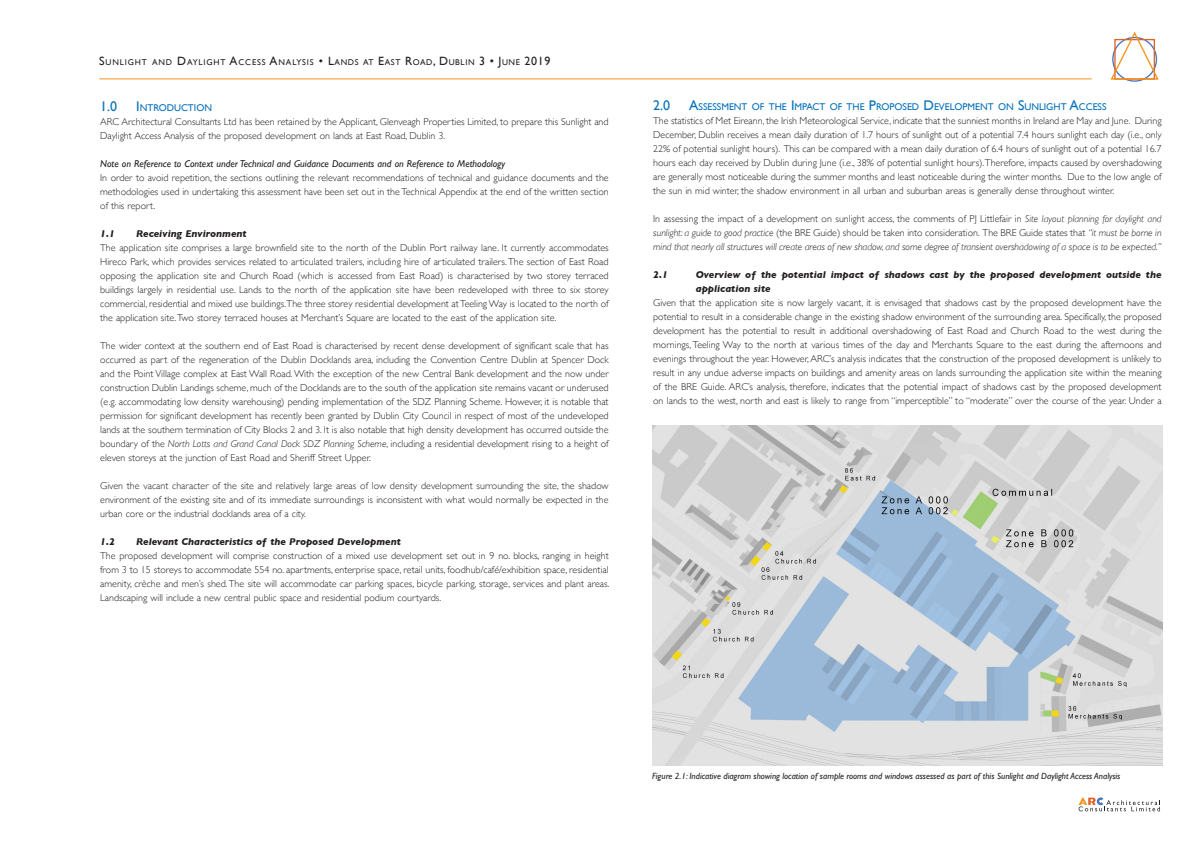
<style>
.page{position:relative;width:1191px;height:842px;background:#fff}
.page>*{position:absolute;margin:0;border:0;box-sizing:border-box;transform-origin:0 0}
.t1{font:300 10px/14px "Gill Sans";color:#231f20;text-align:justify}
.t2{font:italic 300 10px/14px "Gill Sans";color:#231f20;text-align:justify}
.t3{font:italic 700 10px/14px "Gill Sans";color:#231f20}
.t4{font:italic 10px "Gill Sans";color:#231f20}
.t5{font:9.8px "Gill Sans";color:#0671ba}
.t6{font:italic 9px "Gill Sans";color:#231f20}
.t7{font:8.4px "Gill Sans";letter-spacing:.105em;color:#231f20}
.s1{font-size:12px}
.s2{font-size:14px}
.s3{font-style:italic}
.s4{font-style:normal}
</style>
<div class="page">
<svg style="left:1078px;top:797px;width:82px;height:14px"></svg>
<svg style="left:1110px;top:31px;width:49px;height:50px"></svg>
<hr style="left:99px;top:78px;width:992px;height:1px;background:#f7931d">
<img style="left:652px;top:425px;width:510px;height:340px">
<p class="t7" style="left:99px;top:57px;width:452px"><span class="s1">S</span>UNLIGHT AND <span class="s1">D</span>AYLIGHT <span class="s1">A</span>CCESS <span class="s1">A</span>NALYSIS <span class="s1">• L</span>ANDS AT <span class="s1">E</span>AST <span class="s1">R</span>OAD<span class="s1">, D</span>UBLIN <span class="s1">3 • J</span>UNE <span class="s1">2019</span></p>
<p class="t5" style="left:100px;top:102px;width:113px"><span class="s2">1.0 I</span> NTRODUCTION</p>
<p class="t1" style="left:100px;top:114px;width:510px">ARC Architectural Consultants Ltd has been retained by the Applicant, Glenveagh Properties Limited, to prepare this Sunlight and<br>Daylight Access Analysis of the proposed development on lands at East Road, Dublin 3.</p>
<p class="t4" style="left:100px;top:158px;width:406px">Note on Reference to Context under Technical and Guidance Documents and on Reference to Methodology</p>
<p class="t1" style="left:100px;top:170px;width:510px">In order to avoid repetition, the sections outlining the relevant recommendations of technical and guidance documents and the methodologies used in undertaking this assessment have been set out in the Technical Appendix at the end of the written section of this report.</p>
<p class="t3" style="left:100px;top:226px;width:16px">1.1</p>
<p class="t3" style="left:136px;top:226px;width:112px">Receiving Environment</p>
<p class="t1" style="left:100px;top:240px;width:510px">The application site comprises a large brownfield site to the north of the Dublin Port railway lane. It currently accommodates Hireco Park, which provides services related to articulated trailers, including hire of articulated trailers. The section of East Road opposing the application site and Church Road (which is accessed from East Road) is characterised by two storey terraced buildings largely in residential use. Lands to the north of the application site have been redeveloped with three to six storey commercial, residential and mixed use buildings.The three storey residential development at Teeling Way is located to the north of the application site. Two storey terraced houses at Merchant’s Square are located to the east of the application site.</p>
<p class="t1" style="left:100px;top:338px;width:510px">The wider context at the southern end of East Road is characterised by recent dense development of significant scale that has occurred as part of the regeneration of the Dublin Docklands area, including the Convention Centre Dublin at Spencer Dock and the Point Village complex at East Wall Road. With the exception of the new Central Bank development and the now under construction Dublin Landings scheme, much of the Docklands are to the south of the application site remains vacant or underused (e.g. accommodating low density warehousing) pending implementation of the SDZ Planning Scheme. However, it is notable that permission for significant development has recently been granted by Dublin City Council in respect of most of the undeveloped lands at the southern termination of City Blocks 2 and 3. It is also notable that high density development has occurred outside the boundary of the <span class="s3">North Lotts and Grand Canal Dock SDZ Planning Scheme</span>, including a residential development rising to a height of eleven storeys at the junction of East Road and Sheriff Street Upper.</p>
<p class="t1" style="left:100px;top:478px;width:510px">Given the vacant character of the site and relatively large areas of low density development surrounding the site, the shadow environment of the existing site and of its immediate surroundings is inconsistent with what would normally be expected in the urban core or the industrial docklands area of a city.</p>
<p class="t3" style="left:100px;top:534px;width:16px">1.2</p>
<p class="t3" style="left:136px;top:534px;width:266px">Relevant Characteristics of the Proposed Development</p>
<p class="t1" style="left:100px;top:548px;width:511px">The proposed development will comprise construction of a mixed use development set out in 9 no. blocks, ranging in height from 3 to 15 storeys to accommodate 554 no. apartments, enterprise space, retail units, foodhub/café/exhibition space, residential amenity, crèche and men’s shed. The site will accommodate car parking spaces, bicycle parking, storage, services and plant areas.<br>Landscaping will include a new central public space and residential podium courtyards.</p>
<p class="t5" style="left:653px;top:101px;width:450px"><span class="s2">2.0 A</span>SSESSMENT OF THE <span class="s2">I</span> MPACT OF THE <span class="s2">P</span>ROPOSED <span class="s2">D</span> EVELOPMENT ON <span class="s2">S</span>UNLIGHT <span class="s2">A</span>CCESS</p>
<p class="t1" style="left:653px;top:113px;width:510px">The statistics of Met Eireann, the Irish Meteorological Service, indicate that the sunniest months in Ireland are May and June. During December, Dublin receives a mean daily duration of 1.7 hours of sunlight out of a potential 7.4 hours sunlight each day (i.e., only 22% of potential sunlight hours). This can be compared with a mean daily duration of 6.4 hours of sunlight out of a potential 16.7 hours each day received by Dublin during June (i.e., 38% of potential sunlight hours). Therefore, impacts caused by overshadowing are generally most noticeable during the summer months and least noticeable during the winter months. Due to the low angle of the sun in mid winter, the shadow environment in all urban and suburban areas is generally dense throughout winter.</p>
<p class="t2" style="left:653px;top:212px;width:510px"><span class="s4">In assessing the impact of a development on sunlight access, the comments of PJ Littlefair in</span> Site layout planning for daylight and sunlight: a guide to good practice <span class="s4">(the BRE Guide) should be taken into consideration. The BRE Guide states that</span> “it must be borne in mind that nearly all structures will create areas of new shadow, and some degree of transient overshadowing of a space is to be expected.”</p>
<p class="t3" style="left:653px;top:267px;width:16px">2.1</p>
<p class="t3" style="left:695px;top:267px;width:467px">Overview of the potential impact of shadows cast by the proposed development outside the application site</p>
<p class="t1" style="left:653px;top:295px;width:510px">Given that the application site is now largely vacant, it is envisaged that shadows cast by the proposed development have the potential to result in a considerable change in the existing shadow environment of the surrounding area. Specifically, the proposed development has the potential to result in additional overshadowing of East Road and Church Road to the west during the mornings, Teeling Way to the north at various times of the day and Merchants Square to the east during the afternoons and evenings throughout the year. However, ARC’s analysis indicates that the construction of the proposed development is unlikely to result in any undue adverse impacts on buildings and amenity areas on lands surrounding the application site within the meaning of the BRE Guide. ARC’s analysis, therefore, indicates that the potential impact of shadows cast by the proposed development on lands to the west, north and east is likely to range from “imperceptible” to “moderate” over the course of the year. Under a</p>
<p class="t6" style="left:652px;top:770px;width:470px">Figure 2.1: Indicative diagram showing location of sample rooms and windows assessed as part of this Sunlight and Daylight Access Analysis</p>
</div>
